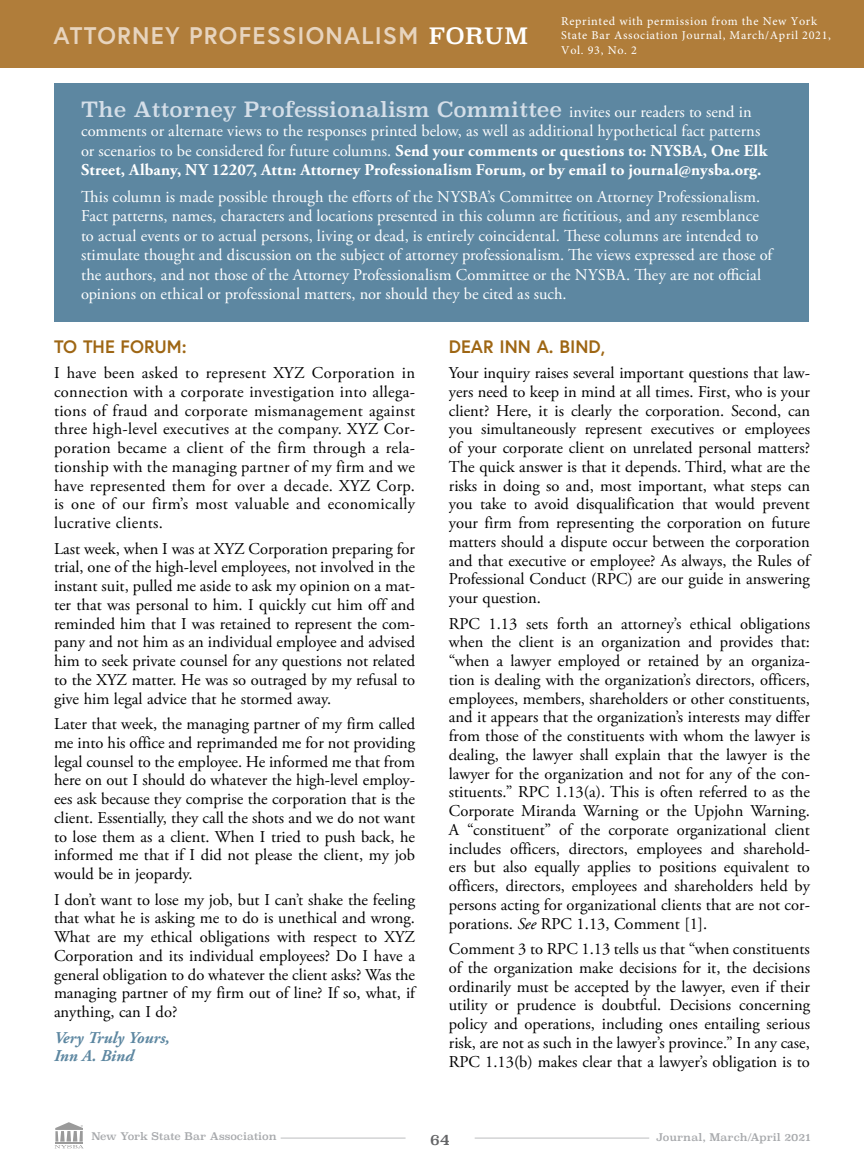
<style>
.page{position:relative;width:864px;height:1175px;background:#fff}
.page>*{position:absolute;margin:0;border:0;box-sizing:border-box;transform-origin:0 0}
.t1{font:700 24px "Europa";letter-spacing:.05em;color:#e7d4be}
.t2{font:21px "Superclarendon Rg";color:#d4dee8}
.t3{font:700 18px "Europa";color:#9e6614}
.t4{font:16.5px/18.8px "Adobe Garamond Pro";letter-spacing:-.005em;color:#000;text-align:justify}
.t5{font:16.5px/19.5px "Adobe Garamond Pro";letter-spacing:-.005em;color:#fff}
.t6{font:italic 700 16.5px/18.8px "Adobe Garamond Pro";color:#5d87a1}
.t7{font:15px "Superclarendon Rg";color:#636466}
.t8{font:12px/14.5px "Minion Pro";letter-spacing:.055em;color:#fff}
.t9{font:10.5px "Superclarendon Rg";color:#a7a9ac}
.s1{font-family:"Superclarendon Rg";font-weight:400;font-size:22.5px;color:#fff}
.s2{font-family:"Adobe Garamond Pro";font-size:16.5px;color:#fff}
.s3{font-weight:700}
.s4{font-style:italic}
</style>
<div class="page">
<hr style="left:281px;top:1137px;width:125px;height:1px;background:#bcbec0">
<hr style="left:475px;top:1137px;width:174px;height:1px;background:#bcbec0">
<svg style="left:55px;top:1122px;width:28px;height:26px"></svg>
<div style="left:55px;top:83px;width:754px;height:239px;background:#5d87a1"></div>
<div style="left:0;top:0;width:864px;height:67px;background:#b07d3a"></div>
<h1 class="t1" style="left:53px;top:19px;width:476px">ATTORNEY PROFESSIONALISM <span class="s1">FORUM</span></h1>
<p class="t8" style="left:561px;top:14px;width:271px">Reprinted with permission from the New York<br>State Bar Association Journal, March/April 2021,<br>Vol. 93, No. 2</p>
<p class="t2" style="left:81px;top:97px;width:672px">The Attorney Professionalism Committee <span class="s2">invites our readers to send in</span></p>
<p class="t5" style="left:81px;top:122px;width:688px">comments or alternate views to the responses printed below, as well as additional hypothetical fact patterns or scenarios to be considered for future columns. <span class="s3">Send your comments or questions to: NYSBA, One Elk<br>Street, Albany, NY 12207, Attn: Attorney Professionalism Forum, or by email to journal@nysba.org.</span></p>
<p class="t5" style="left:81px;top:187px;width:695px">This column is made possible through the efforts of the NYSBA’s Committee on Attorney Professionalism.<br>Fact patterns, names, characters and locations presented in this column are fictitious, and any resemblance to actual events or to actual persons, living or dead, is entirely coincidental. These columns are intended to stimulate thought and discussion on the subject of attorney professionalism. The views expressed are those of the authors, and not those of the Attorney Professionalism Committee or the NYSBA. They are not official opinions on ethical or professional matters, nor should they be cited as such.</p>
<p class="t3" style="left:54px;top:334px;width:134px">TO THE FORUM:</p>
<p class="t4" style="left:54px;top:364px;width:363px">I have been asked to represent XYZ Corporation in connection with a corporate investigation into allega&shy;tions of fraud and corporate mismanagement against three high-level executives at the company. XYZ Cor&shy;poration became a client of the firm through a rela&shy;tionship with the managing partner of my firm and we have represented them for over a decade. XYZ Corp. is one of our firm’s most valuable and economically lucrative clients.</p>
<p class="t4" style="left:54px;top:539px;width:363px">Last week, when I was at XYZ Corporation preparing for trial, one of the high-level employees, not involved in the instant suit, pulled me aside to ask my opinion on a mat&shy;ter that was personal to him. I quickly cut him off and reminded him that I was retained to represent the com&shy;pany and not him as an individual employee and advised him to seek private counsel for any questions not related to the XYZ matter. He was so outraged by my refusal to give him legal advice that he stormed away.</p>
<p class="t4" style="left:54px;top:715px;width:363px">Later that week, the managing partner of my firm called me into his office and reprimanded me for not providing legal counsel to the employee. He informed me that from here on out I should do whatever the high-level employ&shy;ees ask because they comprise the corporation that is the client. Essentially, they call the shots and we do not want to lose them as a client. When I tried to push back, he informed me that if I did not please the client, my job would be in jeopardy.</p>
<p class="t4" style="left:54px;top:890px;width:364px">I don’t want to lose my job, but I can’t shake the feeling that what he is asking me to do is unethical and wrong.<br>What are my ethical obligations with respect to XYZ Corporation and its individual employees? Do I have a general obligation to do whatever the client asks? Was the managing partner of my firm out of line? If so, what, if anything, can I do?</p>
<p class="t6" style="left:54px;top:1028px;width:117px">Very Truly Yours,<br>Inn A. Bind</p>
<p class="t3" style="left:449px;top:334px;width:158px">DEAR INN A. BIND,</p>
<p class="t4" style="left:449px;top:364px;width:364px">Your inquiry raises several important questions that law&shy;yers need to keep in mind at all times. First, who is your client? Here, it is clearly the corporation. Second, can you simultaneously represent executives or employees of your corporate client on unrelated personal matters?<br>The quick answer is that it depends. Third, what are the risks in doing so and, most important, what steps can you take to avoid disqualification that would prevent your firm from representing the corporation on future matters should a dispute occur between the corporation and that executive or employee? As always, the Rules of Professional Conduct (RPC) are our guide in answering your question.</p>
<p class="t4" style="left:449px;top:614px;width:363px">RPC 1.13 sets forth an attorney’s ethical obligations when the client is an organization and provides that: “when a lawyer employed or retained by an organiza&shy;tion is dealing with the organization’s directors, officers, employees, members, shareholders or other constituents, and it appears that the organization’s interests may differ from those of the constituents with whom the lawyer is dealing, the lawyer shall explain that the lawyer is the lawyer for the organization and not for any of the con&shy;stituents.” RPC 1.13(a). This is often referred to as the Corporate Miranda Warning or the Upjohn Warning.<br>A “constituent” of the corporate organizational client includes officers, directors, employees and sharehold&shy;ers but also equally applies to positions equivalent to officers, directors, employees and shareholders held by persons acting for organizational clients that are not cor&shy;porations. <span class="s4">See</span> RPC 1.13, Comment [1].</p>
<p class="t4" style="left:449px;top:940px;width:363px">Comment 3 to RPC 1.13 tells us that “when constituents of the organization make decisions for it, the decisions ordinarily must be accepted by the lawyer, even if their utility or prudence is doubtful. Decisions concerning policy and operations, including ones entailing serious risk, are not as such in the lawyer’s province.” In any case, RPC 1.13(b) makes clear that a lawyer’s obligation is to</p>
<p class="t9" style="left:91px;top:1130px;width:187px">New York State Bar Association</p>
<p class="t7" style="left:430px;top:1130px;width:21px">64</p>
<p class="t9" style="left:656px;top:1131px;width:156px">Journal, March/April 2021</p>
</div>
